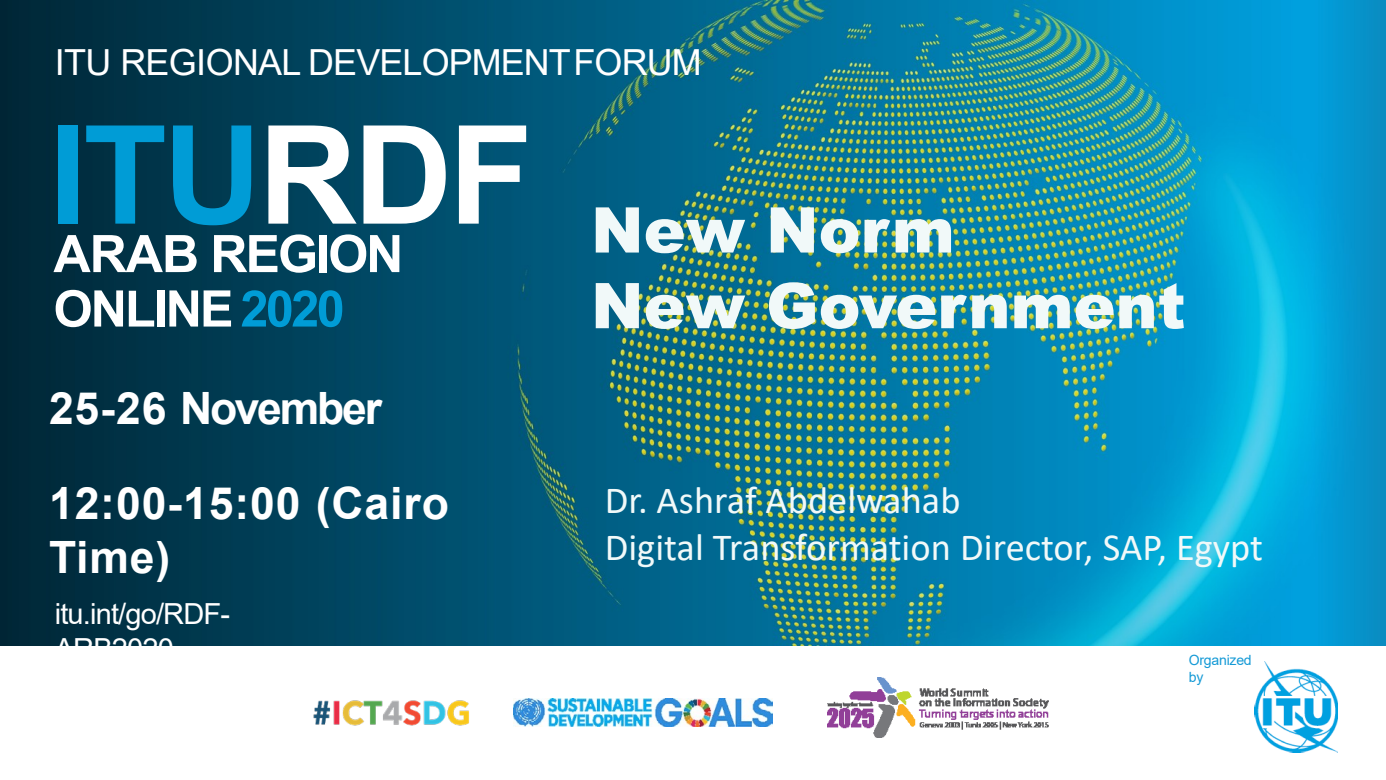
<style>
.page{position:relative;width:1386px;height:780px;background:#fff}
.page>*{position:absolute;margin:0;border:0;box-sizing:border-box;transform-origin:0 0}
.t1{font:700 136.94px "Arial";letter-spacing:-.025em;color:#009cd6}
.t2{font:900 63px "Arial";color:#f1f9f9}
.t3{font:700 51.62px "Arial";letter-spacing:-.04em;color:#fff}
.t4{font:700 50.4px "Arial";letter-spacing:-.045em;color:#fff}
.t5{font:700 44.54px/53.6px "Arial";letter-spacing:.02em;color:#fff}
.t6{font:700 44.54px "Arial";letter-spacing:-.05em;color:#fff}
.t7{font:38.41px "Calibri";color:#f1f9f9}
.t8{font:35.88px "Arial";letter-spacing:-.025em;color:#fff}
.t9{font:28.96px/34.6px "Arial";letter-spacing:-.025em;color:#fff}
.t10{font:14.09px/16.8px "Arial";letter-spacing:-.02em;color:#159ad6}
.s1{color:#fff}
.s2{color:#009cd6}
</style>
<div class="page">
<img style="left:513px;top:698px;width:259px;height:27px">
<img style="left:827px;top:677px;width:221px;height:60px">
<img style="left:313px;top:700px;width:156px;height:26px">
<img style="left:0;top:0;width:1385px;height:645px">
<img style="left:1254px;top:661px;width:83px;height:91px">
<p class="t8" style="left:55px;top:38px;width:648px">ITU REGIONAL DEVELOPMENTFORUM</p>
<h1 class="t1" style="left:49px;top:79px;width:485px">ITU<span class="s1">RDF</span></h1>
<p class="t3" style="left:53px;top:217px;width:351px">ARAB REGION</p>
<p class="t4" style="left:53px;top:273px;width:293px">ONLINE <span class="s2">2020</span></p>
<p class="t6" style="left:49px;top:376px;width:334px">25-26 November</p>
<p class="t5" style="left:49px;top:477px;width:401px">12:00-15:00 (Cairo<br>Time)</p>
<p class="t9" style="left:55px;top:596px;width:177px">itu.int/go/RDF-<br>ARB2020</p>
<p class="t2" style="left:591px;top:184px;width:365px">New Norm</p>
<p class="t2" style="left:591px;top:260px;width:596px">New Government</p>
<p class="t7" style="left:604px;top:473px;width:357px">Dr. Ashraf Abdelwahab</p>
<p class="t7" style="left:604px;top:520px;width:659px">Digital Transformation Director, SAP, Egypt</p>
<p class="t10" style="left:1188px;top:651px;width:64px">Organized by</p>
</div>
